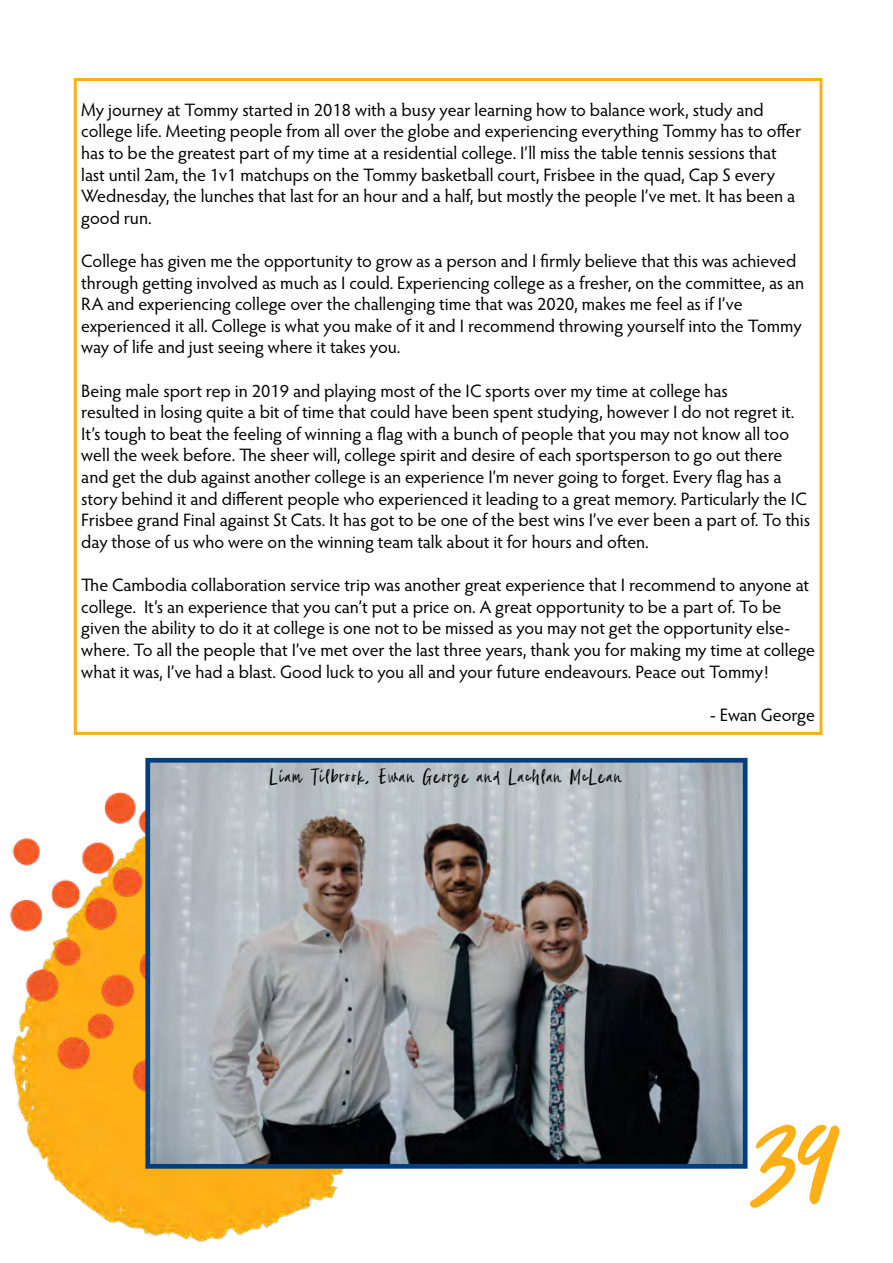
<style>
.page{position:relative;width:893px;height:1263px;background:#fff}
.page>*{position:absolute;margin:0;border:0;box-sizing:border-box;transform-origin:0 0}
.t1{font:153px "Aescudos";color:#fcaf17}
.t2{font:18px/21.6px "Hypatia Sans Pro";color:#000}
.t3{font:18px "Aescudos";letter-spacing:.1em;color:#000}
.s1{font-size:18.9px}
</style>
<div class="page">
<div style="left:74px;top:78px;width:748px;height:657px;border:3px solid #fcaf17"></div>
<img style="left:18px;top:1096px;width:326px;height:147px">
<img style="left:10px;top:792px;width:135px;height:304px">
<img style="left:151px;top:764px;width:591px;height:399px">
<div style="left:145px;top:758px;width:603px;height:411px;border:5px solid #003e7e"></div>
<p class="t2" style="left:81px;top:98px;width:721px"><span class="s1">M</span>y journey at Tommy started in 2018 with a busy year learning how to balance work, study and college life. Meeting people from all over the globe and experiencing everything Tommy has to offer has to be the greatest part of my time at a residential college. I’ll miss the table tennis sessions that last until 2am, the 1v1 matchups on the Tommy basketball court, Frisbee in the quad, Cap S every Wednesday, the lunches that last for an hour and a half, but mostly the people I’ve met. It has been a good run.</p>
<p class="t2" style="left:81px;top:250px;width:724px">College has given me the opportunity to grow as a person and I firmly believe that this was achieved through getting involved as much as I could. Experiencing college as a fresher, on the committee, as an RA and experiencing college over the challenging time that was 2020, makes me feel as if I’ve experienced it all. College is what you make of it and I recommend throwing yourself into the Tommy way of life and just seeing where it takes you.</p>
<p class="t2" style="left:81px;top:379px;width:730px">Being male sport rep in 2019 and playing most of the IC sports over my time at college has<br>resulted in losing quite a bit of time that could have been spent studying, however I do not regret it.<br>It’s tough to beat the feeling of winning a flag with a bunch of people that you may not know all too well the week before. The sheer will, college spirit and desire of each sportsperson to go out there and get the dub against another college is an experience I’m never going to forget. Every flag has a story behind it and different people who experienced it leading to a great memory. Particularly the IC Frisbee grand Final against St Cats. It has got to be one of the best wins I’ve ever been a part of. To this day those of us who were on the winning team talk about it for hours and often.</p>
<p class="t2" style="left:81px;top:574px;width:735px">The Cambodia collaboration service trip was another great experience that I recommend to anyone at college. It’s an experience that you can’t put a price on. A great opportunity to be a part of. To be given the ability to do it at college is one not to be missed as you may not get the opportunity else&shy;where. To all the people that I’ve met over the last three years, thank you for making my time at college what it was, I’ve had a blast. Good luck to you all and your future endeavours. Peace out Tommy!</p>
<p class="t2" style="left:710px;top:703px;width:106px">- Ewan George</p>
<p class="t3" style="left:270px;top:763px;width:353px">Liam Tilbrook, Ewan George and Lachlan McLean</p>
<h1 class="t1" style="left:751px;top:1038px;width:89px">39</h1>
</div>
